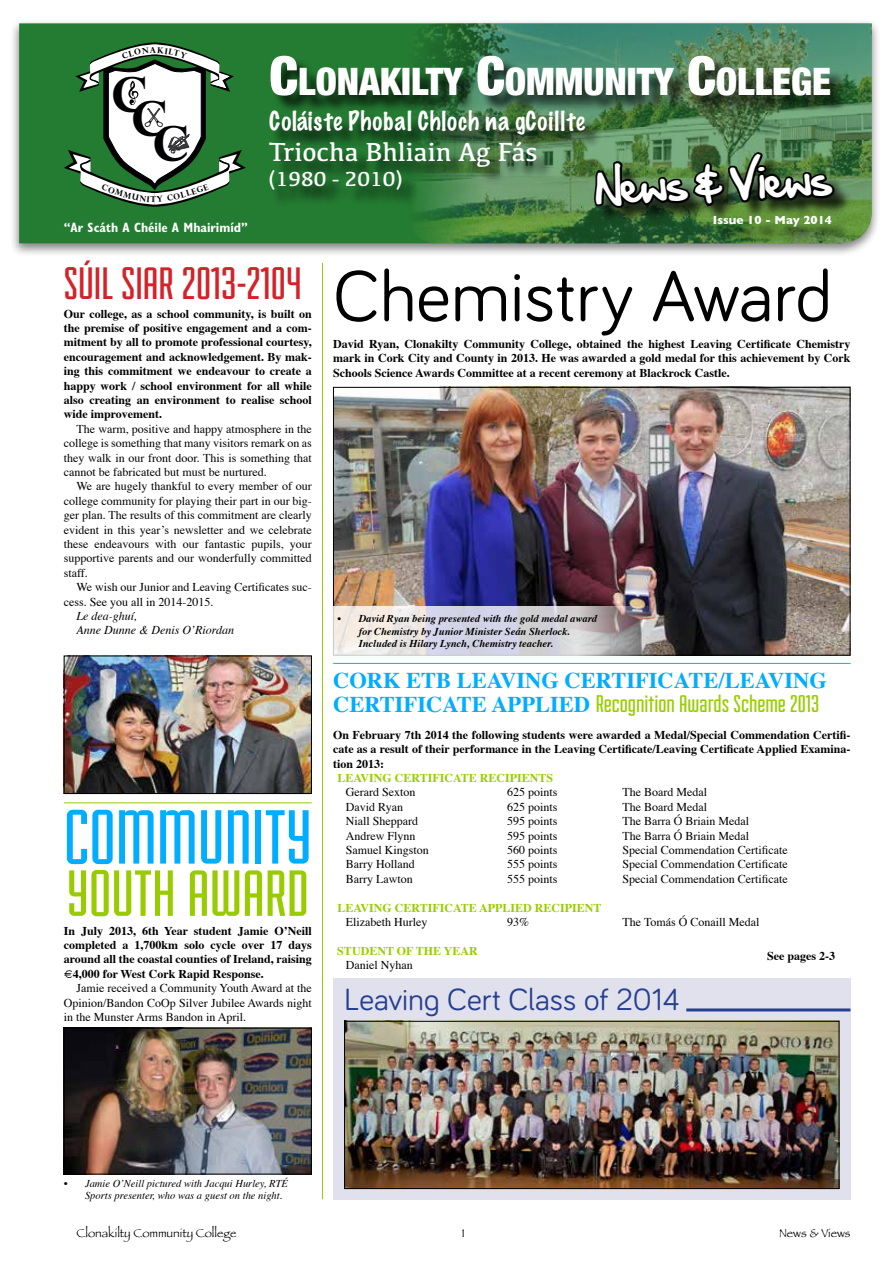
<style>
.page{position:relative;width:893px;height:1263px;background:#fff}
.page>*{position:absolute;margin:0;border:0;box-sizing:border-box;transform-origin:0 0}
.t1{font:81px "Fairview";color:#00adff}
.t2{font:73.5px "Bariol";color:#000}
.t3{font:69px "Fairview";color:#9c0}
.t4{font:700 48.6px "Perpetua Titling";color:#000}
.t5{font:48px "Fairview";color:#d2232a}
.t6{font:40.2px "Hand Of Sean";color:#fff}
.t7{font:900 condensed 37.8px "Helvetica Neue";color:#fff}
.t8{font:31.5px "Bariol";color:#25408f}
.t9{font:27px "Kefa";color:#fff}
.t10{font:25.5px "Fairview";color:#9c0}
.t11{font:100 24px "Marker Felt";letter-spacing:.045em;color:#fff}
.t12{font:700 22.5px "Times";color:#00adff}
.t13{font:21px "Kefa";color:#fff}
.t14{font:700 condensed 13.5px "Gill Sans";color:#fff}
.t15{font:12px/14.4px "Times";color:#000;text-align:justify}
.t16{font:700 12px/14.4px "Times";color:#000;text-align:justify}
.t17{font:700 12px "Times";color:#9c0}
.t18{font:12px "Papyrus";color:#000}
.t19{font:italic 12px/14.4px "Times";color:#000}
.t20{font:700 12px "Gill Sans";color:#fff}
.t21{font:italic 700 10.5px/12.6px "Times";color:#000}
.t22{font:italic 10.5px/12.6px "Times";color:#000}
.t23{font:700 8.1px "Perpetua Titling";color:#000}
.s1{font-size:54px}
.s2{font-family:"Times";font-weight:700;font-size:22.5px;color:#00adff}
</style>
<div class="page">
<div style="left:333px;top:978px;width:517px;height:221px;background:#e1e0ed"></div>
<img style="left:346px;top:1023px;width:491px;height:164px">
<div style="left:344px;top:1021px;width:495px;height:168px;border:1px solid #000"></div>
<div style="left:10px;top:19px;width:871px;height:238px;background:#000;opacity:.5"></div>
<div style="left:19px;top:23px;width:388px;height:220px;background:#247b32"></div>
<img style="left:407px;top:23px;width:465px;height:220px">
<div style="left:272px;top:58px;width:576px;height:151px;background:#000;opacity:.75"></div>
<div style="left:597px;top:155px;width:256px;height:71px;background:#000;opacity:.75"></div>
<svg style="left:592px;top:19px;width:243px;height:368px"></svg>
<div style="left:716px;top:219px;width:133px;height:26px;background:#000;opacity:.75"></div>
<img style="left:335px;top:389px;width:513px;height:265px">
<img style="left:66px;top:658px;width:244px;height:134px">
<div style="left:64px;top:656px;width:248px;height:138px;border:1px solid #000"></div>
<img style="left:66px;top:1030px;width:244px;height:142px">
<div style="left:64px;top:1028px;width:248px;height:146px;border:1px solid #000"></div>
<hr style="left:686px;top:1008px;width:164px;height:3px;background:#25408f">
<svg style="left:333px;top:606px;width:339px;height:50px;background:#cbc7cc"></svg>
<hr style="left:322px;top:263px;width:1px;height:936px;background:#9c0">
<hr style="left:64px;top:802px;width:248px;height:1px;background:#9c0">
<hr style="left:333px;top:663px;width:518px;height:1px;background:#00adff">
<svg style="left:64px;top:43px;width:182px;height:164px"></svg>
<h3 class="t4" style="left:112px;top:64px;width:36px">C</h3>
<h3 class="t4" style="left:131px;top:89px;width:36px">C</h3>
<h3 class="t4" style="left:153px;top:113px;width:36px">C</h3>
<p class="t23" style="left:150px;top:194px;width:7px">t</p>
<p class="t14" style="left:64px;top:219px;width:186px">“Ar Scáth A Chéile A Mhairimíd”</p>
<h3 class="t7" style="left:269px;top:50px;width:563px"><span class="s1">C</span>LONAKILTY <span class="s1">C</span>OMMUNITY <span class="s1">C</span>OLLEGE</h3>
<h3 class="t11" style="left:269px;top:102px;width:317px">Coláiste Phobal Chloch na gCoillte</h3>
<h3 class="t9" style="left:269px;top:135px;width:270px">Triocha Bhliain Ag Fás</h3>
<h3 class="t13" style="left:269px;top:166px;width:134px">(1980 - 2010)</h3>
<h3 class="t6" style="left:594px;top:151px;width:237px;rotate:-2deg">News &amp; Views</h3>
<p class="t20" style="left:713px;top:211px;width:121px">Issue 10 - May 2014</p>
<h3 class="t5" style="left:64px;top:259px;width:239px">Súil Siar 2013-2104</h3>
<p class="t16" style="left:64px;top:307px;width:250px">Our college, as a school community, is built on the premise of positive engagement and a com&shy;mitment by all to promote professional courtesy, encouragement and acknowledgement. By mak&shy;ing this commitment we endeavour to create a happy work / school environment for all while also creating an environment to realise school wide improvement.</p>
<p class="t15" style="left:64px;top:422px;width:250px;text-indent:13px">The warm, positive and happy atmosphere in the college is something that many visitors remark on as they walk in our front door. This is something that cannot be fabricated but must be nurtured.</p>
<p class="t15" style="left:64px;top:480px;width:250px;text-indent:13px">We are hugely thankful to every member of our college community for playing their part in our big&shy;ger plan. The results of this commitment are clearly evident in this year’s newsletter and we celebrate these endeavours with our fantastic pupils, your supportive parents and our wonderfully committed staff.</p>
<p class="t15" style="left:64px;top:581px;width:250px;text-indent:13px">We wish our Junior and Leaving Certificates suc&shy;cess. See you all in 2014-2015.</p>
<p class="t19" style="left:77px;top:610px;width:159px">Le dea-ghuí,<br>Anne Dunne &amp; Denis O’Riordan</p>
<h1 class="t1" style="left:64px;top:796px;width:250px">Community</h1>
<h3 class="t3" style="left:67px;top:859px;width:244px">Youth Award</h3>
<p class="t16" style="left:64px;top:924px;width:250px">In July 2013, 6th Year student Jamie O’Neill completed a 1,700km solo cycle over 17 days around all the coastal counties of Ireland, raising €4,000 for West Cork Rapid Response.</p>
<p class="t15" style="left:64px;top:981px;width:250px;text-indent:13px">Jamie received a Community Youth Award at the Opinion/Bandon CoOp Silver Jubilee Awards night in the Munster Arms Bandon in April.</p>
<h2 class="t2" style="left:333px;top:246px;width:501px">Chemistry Award</h2>
<p class="t16" style="left:333px;top:337px;width:519px">David Ryan, Clonakilty Community College, obtained the highest Leaving Certificate Chemistry mark in Cork City and County in 2013. He was awarded a gold medal for this achievement by Cork Schools Science Awards Committee at a recent ceremony at Blackrock Castle.</p>
<p class="t21" style="left:359px;top:613px;width:240px;text-indent:-21px">• David Ryan being presented with the gold medal award for Chemistry by Junior Minister Seán Sherlock.<br>Included is Hilary Lynch, Chemistry teacher.</p>
<h3 class="t12" style="left:333px;top:665px;width:264px">Cork ETB Leaving Cert</h3>
<h3 class="t12" style="left:626px;top:665px;width:48px">ificate</h3>
<h3 class="t12" style="left:718px;top:665px;width:110px">/Leaving</h3>
<h3 class="t12" style="left:333px;top:689px;width:33px">Cert</h3>
<h3 class="t12" style="left:395px;top:689px;width:48px">ificate</h3>
<h3 class="t10" style="left:491px;top:690px;width:329px"><span class="s2">Applied</span> Recognition Awards Scheme 2013</h3>
<p class="t16" style="left:333px;top:728px;width:519px">On February 7th 2014 the following students were awarded a Medal/Special Commendation Certifi&shy;cate as a result of their performance in the Leaving Certificate/Leaving Certificate Applied Examina&shy;tion 2013:</p>
<p class="t17" style="left:337px;top:770px;width:75px">Leaving Cert</p>
<p class="t17" style="left:428px;top:770px;width:26px">ificate</p>
<p class="t17" style="left:480px;top:770px;width:67px">Recipients</p>
<p class="t15" style="left:346px;top:786px;width:71px">Gerard Sexton</p>
<p class="t15" style="left:507px;top:786px;width:52px">625 points</p>
<p class="t15" style="left:623px;top:786px;width:86px">The Board Medal</p>
<p class="t15" style="left:346px;top:800px;width:59px">David Ryan</p>
<p class="t15" style="left:507px;top:800px;width:52px">625 points</p>
<p class="t15" style="left:623px;top:800px;width:86px">The Board Medal</p>
<p class="t15" style="left:346px;top:815px;width:74px">Niall Sheppard</p>
<p class="t15" style="left:507px;top:815px;width:52px">595 points</p>
<p class="t15" style="left:623px;top:815px;width:128px">The Barra Ó Briain Medal</p>
<p class="t15" style="left:346px;top:829px;width:71px">Andrew Flynn</p>
<p class="t15" style="left:507px;top:829px;width:52px">595 points</p>
<p class="t15" style="left:623px;top:829px;width:128px">The Barra Ó Briain Medal</p>
<p class="t15" style="left:346px;top:843px;width:85px">Samuel Kingston</p>
<p class="t15" style="left:507px;top:843px;width:52px">560 points</p>
<p class="t15" style="left:623px;top:843px;width:167px">Special Commendation Certificate</p>
<p class="t15" style="left:346px;top:858px;width:70px">Barry Holland</p>
<p class="t15" style="left:507px;top:858px;width:52px">555 points</p>
<p class="t15" style="left:623px;top:858px;width:167px">Special Commendation Certificate</p>
<p class="t15" style="left:346px;top:872px;width:68px">Barry Lawton</p>
<p class="t15" style="left:507px;top:872px;width:52px">555 points</p>
<p class="t15" style="left:623px;top:872px;width:167px">Special Commendation Certificate</p>
<p class="t17" style="left:337px;top:899px;width:75px">Leaving Cert</p>
<p class="t17" style="left:428px;top:899px;width:26px">ificate</p>
<p class="t17" style="left:479px;top:899px;width:120px">Applied Recipient</p>
<p class="t15" style="left:346px;top:915px;width:83px">Elizabeth Hurley</p>
<p class="t15" style="left:507px;top:915px;width:23px">93%</p>
<p class="t15" style="left:623px;top:915px;width:138px">The Tomás Ó Conaill Medal</p>
<p class="t17" style="left:337px;top:943px;width:88px">Student of the</p>
<p class="t17" style="left:444px;top:943px;width:18px">Year</p>
<p class="t15" style="left:346px;top:959px;width:68px">Daniel Nyhan</p>
<p class="t16" style="left:767px;top:949px;width:69px">See pages 2-3</p>
<h3 class="t8" style="left:344px;top:978px;width:337px">Leaving Cert Class of 2014</h3>
<p class="t22" style="left:85px;top:1177px;width:204px;text-indent:-21px">• Jamie O’Neill pictured with Jacqui Hurley, RTÉ<br>Sports presenter, who was a guest on the night.</p>
<p class="t18" style="left:77px;top:1225px;width:161px">Clonakilty Community College</p>
<p class="t18" style="left:462px;top:1225px;width:5px">1</p>
<p class="t18" style="left:779px;top:1225px;width:73px">News &amp; Views</p>
</div>
